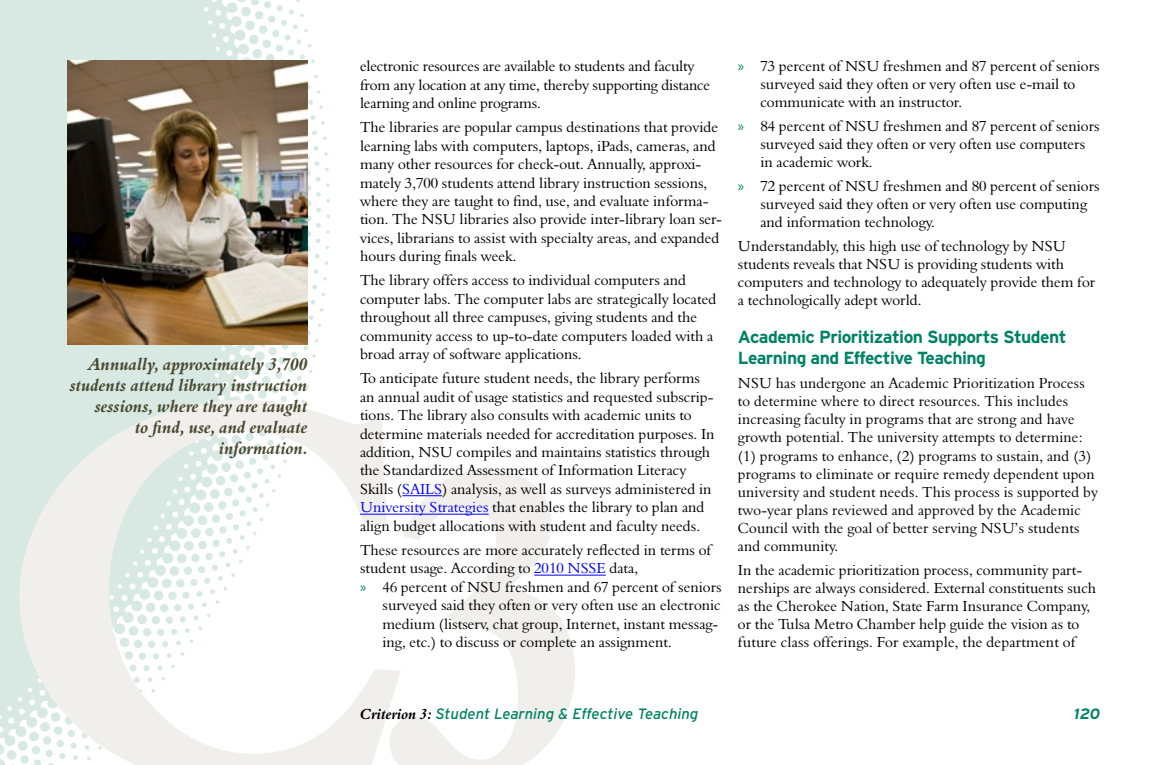
<style>
.page{position:relative;width:1170px;height:765px;background:#fff}
.page>*{position:absolute;margin:0;border:0;box-sizing:border-box;transform-origin:0 0}
.Cutline1{font:17.5px/21px "Aldine 401 BT Bold Italic A";color:#4a4a30;text-align:right}
.Body_Header{font:700 17.5px/21.1px "Interstate";letter-spacing:-.03em;color:#008265}
.Body{font:15px/18.5px "Aldine 401 BT Roman A";color:#000}
.Bulletted_List{font:15px/18.1px "Aldine 401 BT Roman A";color:#000}
.t1{font:italic 15px "Interstate";color:#008265}
.t2{font:italic 700 15px "Interstate";color:#008265}
.s1{color:#00f}
.s2{font-family:"Myriad Pro";color:#008265}
.s3{font-family:"Aldine 401 BT Bold Italic A";font-style:normal;color:#000}
</style>
<div class="page">
<svg style="left:0;top:0;width:330px;height:765px;fill:#d8e9e4"></svg>
<svg style="left:19px;top:400px;width:556px;height:365px"></svg>
<hr style="left:402px;top:495px;width:40px;height:1px;background:#00f">
<hr style="left:360px;top:514px;width:129px;height:1px;background:#00f">
<hr style="left:534px;top:575px;width:72px;height:1px;background:#00f">
<img style="left:68px;top:60px;width:240px;height:285px">
<p class="Cutline1" style="left:70px;top:353px;width:239px">Annually, approximately 3,700 students attend library instruction sessions, where they are taught<br>to find, use, and evaluate information.</p>
<p class="Body" style="left:360px;top:57px;width:352px">electronic resources are available to students and faculty from any location at any time, thereby supporting distance learning and online programs.</p>
<p class="Body" style="left:360px;top:118px;width:364px">The libraries are popular campus destinations that provide learning labs with computers, laptops, iPads, cameras, and many other resources for check-out. Annually, approxi&shy;mately 3,700 students attend library instruction sessions, where they are taught to find, use, and evaluate informa&shy;tion. The NSU libraries also provide inter-library loan ser&shy;vices, librarians to assist with specialty areas, and expanded hours during finals week.</p>
<p class="Body" style="left:360px;top:271px;width:358px">The library offers access to individual computers and computer labs. The computer labs are strategically located throughout all three campuses, giving students and the community access to up-to-date computers loaded with a broad array of software applications.</p>
<p class="Body" style="left:360px;top:369px;width:356px">To anticipate future student needs, the library performs an annual audit of usage statistics and requested subscrip&shy;tions. The library also consults with academic units to determine materials needed for accreditation purposes. In addition, NSU compiles and maintains statistics through the Standardized Assessment of Information Literacy Skills (<span class="s1">SAILS</span>) analysis, as well as surveys administered in <span class="s1">University Strategies</span> that enables the library to plan and align budget allocations with student and faculty needs.</p>
<p class="Body" style="left:360px;top:540px;width:353px">These resources are more accurately reflected in terms of student usage. According to <span class="s1">2010 NSSE</span> data,</p>
<p class="Bulletted_List" style="left:382px;top:577px;width:341px;line-height:18.5px;text-indent:-22px"><span class="s2">»</span> 46 percent of NSU freshmen and 67 percent of seniors surveyed said they often or very often use an electronic medium (listserv, chat group, Internet, instant messag&shy;ing, etc.) to discuss or complete an assignment.</p>
<p class="Bulletted_List" style="left:760px;top:57px;width:341px;text-indent:-22px"><span class="s2">»</span> 73 percent of NSU freshmen and 87 percent of seniors surveyed said they often or very often use e-mail to communicate with an instructor.</p>
<p class="Bulletted_List" style="left:760px;top:117px;width:341px;text-indent:-22px"><span class="s2">»</span> 84 percent of NSU freshmen and 87 percent of seniors surveyed said they often or very often use computers in academic work.</p>
<p class="Bulletted_List" style="left:760px;top:177px;width:341px;text-indent:-22px"><span class="s2">»</span> 72 percent of NSU freshmen and 80 percent of seniors surveyed said they often or very often use computing and information technology.</p>
<p class="Body" style="left:738px;top:237px;width:359px;line-height:18.1px">Understandably, this high use of technology by NSU students reveals that NSU is providing students with computers and technology to adequately provide them for a technologically adept world.</p>
<p class="Body_Header" style="left:738px;top:326px;width:330px">Academic Prioritization Supports Student<br>Learning and Effective Teaching</p>
<p class="Body" style="left:738px;top:374px;width:361px;line-height:18.1px">NSU has undergone an Academic Prioritization Process to determine where to direct resources. This includes increasing faculty in programs that are strong and have growth potential. The university attempts to determine: (1) programs to enhance, (2) programs to sustain, and (3) programs to eliminate or require remedy dependent upon university and student needs. This process is supported by two-year plans reviewed and approved by the Academic Council with the goal of better serving NSU’s students and community.</p>
<p class="Body" style="left:738px;top:560px;width:360px;line-height:18.1px">In the academic prioritization process, community part&shy;nerships are always considered. External constituents such as the Cherokee Nation, State Farm Insurance Company, or the Tulsa Metro Chamber help guide the vision as to future class offerings. For example, the department of</p>
<p class="t1" style="left:360px;top:704px;width:340px"><span class="s3">Criterion 3:</span> Student Learning &amp; Effective Teaching</p>
<p class="t2" style="left:1074px;top:704px;width:28px">120</p>
</div>
